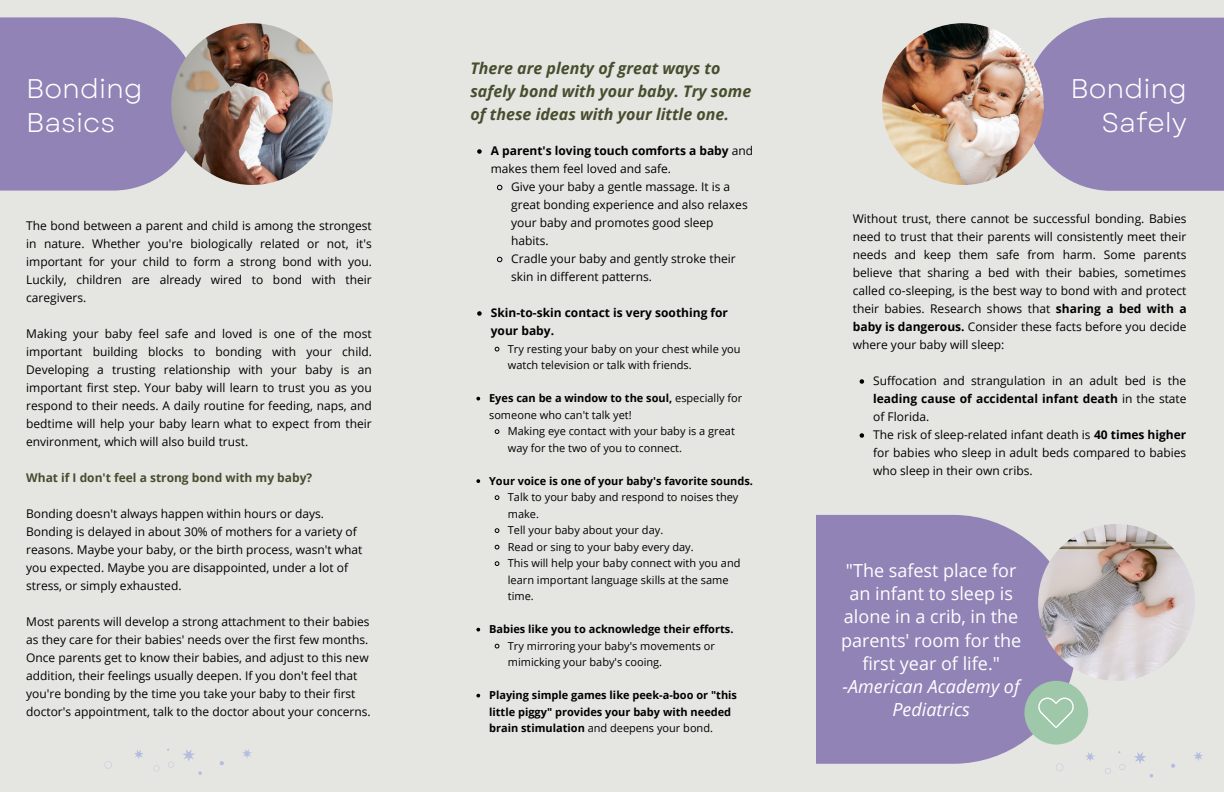
<style>
.page{position:relative;width:1224px;height:792px;background:#e5e6e2}
.page>*{position:absolute;margin:0;border:0;box-sizing:border-box;transform-origin:0 0}
.t1{font:27px/34.5px "Garet";color:#fff}
.t2{font:18px/23.2px "Open Sans";color:#fff;text-align:center}
.t3{font:italic 18px/23.2px "Open Sans";color:#fff;text-align:center}
.t4{font:italic 700 16px/23.2px "Open Sans";color:#464e2e}
.t5{font:12px/18px "Open Sans";color:#000;text-align:justify}
.t6{font:700 12px/18px "Open Sans";color:#000}
.t7{font:700 12px "Open Sans";color:#464e2e}
.t8{font:11px/16.5px "Open Sans";color:#000}
.t9{font:700 11px/16.5px "Open Sans";color:#000}
.s1{font-weight:400}
.s2{font-weight:700}
</style>
<div class="page">
<svg style="left:816px;top:515px;width:260px;height:249px;background:#9689b8"></svg>
<div style="left:1024px;top:681px;width:64px;height:64px;background:#9fc7aa;border-radius:50%"></div>
<svg style="left:0;top:17px;width:197px;height:174px;background:#978bb9"></svg>
<svg style="left:1026px;top:18px;width:198px;height:173px;background:#988bb9"></svg>
<img style="left:1038px;top:524px;width:157px;height:157px;border-radius:50%">
<img style="left:882px;top:23px;width:162px;height:162px;border-radius:50%">
<svg style="left:1038px;top:698px;width:36px;height:30px"></svg>
<img style="left:171px;top:23px;width:162px;height:162px;border-radius:50%">
<svg style="left:477px;top:149px;width:5px;height:5px"></svg>
<svg style="left:497px;top:184px;width:6px;height:7px"></svg>
<svg style="left:497px;top:256px;width:6px;height:7px"></svg>
<svg style="left:477px;top:311px;width:5px;height:5px"></svg>
<svg style="left:494px;top:346px;width:6px;height:6px"></svg>
<svg style="left:476px;top:397px;width:4px;height:4px"></svg>
<svg style="left:494px;top:429px;width:6px;height:5px"></svg>
<svg style="left:476px;top:479px;width:4px;height:4px"></svg>
<svg style="left:494px;top:495px;width:6px;height:5px"></svg>
<svg style="left:494px;top:528px;width:6px;height:5px"></svg>
<svg style="left:494px;top:544px;width:6px;height:6px"></svg>
<svg style="left:494px;top:561px;width:6px;height:5px"></svg>
<svg style="left:476px;top:628px;width:4px;height:4px"></svg>
<svg style="left:494px;top:643px;width:6px;height:6px"></svg>
<svg style="left:476px;top:694px;width:4px;height:4px"></svg>
<svg style="left:860px;top:379px;width:4px;height:5px"></svg>
<svg style="left:860px;top:433px;width:4px;height:5px"></svg>
<svg style="left:1171px;top:764px;width:4px;height:4px"></svg>
<svg style="left:1056px;top:764px;width:7px;height:7px"></svg>
<svg style="left:1105px;top:768px;width:6px;height:6px"></svg>
<svg style="left:1119px;top:764px;width:6px;height:6px"></svg>
<svg style="left:1134px;top:752px;width:12px;height:12px"></svg>
<svg style="left:1085px;top:752px;width:10px;height:10px"></svg>
<svg style="left:1194px;top:752px;width:9px;height:9px"></svg>
<svg style="left:220px;top:761px;width:4px;height:4px"></svg>
<svg style="left:105px;top:761px;width:7px;height:8px"></svg>
<svg style="left:168px;top:762px;width:6px;height:6px"></svg>
<svg style="left:198px;top:771px;width:4px;height:4px"></svg>
<svg style="left:183px;top:749px;width:12px;height:12px"></svg>
<svg style="left:134px;top:750px;width:9px;height:9px"></svg>
<svg style="left:242px;top:749px;width:10px;height:9px"></svg>
<h1 class="t1" style="left:26px;top:71px;width:118px">Bonding<br>Basics</h1>
<p class="t5" style="left:26px;top:217px;width:347px">The bond between a parent and child is among the strongest in nature. Whether you're biologically related or not, it's important for your child to form a strong bond with you.<br>Luckily, children are already wired to bond with their caregivers.</p>
<p class="t5" style="left:26px;top:325px;width:347px">Making your baby feel safe and loved is one of the most important building blocks to bonding with your child.<br>Developing a trusting relationship with your baby is an important first step. Your baby will learn to trust you as you respond to their needs. A daily routine for feeding, naps, and bedtime will help your baby learn what to expect from their environment, which will also build trust.</p>
<p class="t7" style="left:26px;top:470px;width:288px">What if I don't feel a strong bond with my baby?</p>
<p class="t5" style="left:26px;top:505px;width:338px;text-align:left">Bonding doesn't always happen within hours or days.<br>Bonding is delayed in about 30% of mothers for a variety of reasons. Maybe your baby, or the birth process, wasn't what you expected. Maybe you are disappointed, under a lot of stress, or simply exhausted.</p>
<p class="t5" style="left:26px;top:613px;width:346px;text-align:left">Most parents will develop a strong attachment to their babies as they care for their babies' needs over the first few months.<br>Once parents get to know their babies, and adjust to this new addition, their feelings usually deepen. If you don't feel that you're bonding by the time you take your baby to their first doctor's appointment, talk to the doctor about your concerns.</p>
<h3 class="t4" style="left:470px;top:56px;width:282px">There are plenty of great ways to safely bond with your baby. Try some of these ideas with your little one.</h3>
<p class="t6" style="left:491px;top:142px;width:264px">A parent's loving touch comforts a baby <span class="s1">and</span></p>
<p class="t5" style="left:491px;top:160px;width:182px">makes them feel loved and safe.</p>
<p class="t5" style="left:511px;top:178px;width:221px">Give your baby a gentle massage. It is a</p>
<p class="t5" style="left:511px;top:196px;width:238px">great bonding experience and also relaxes</p>
<p class="t5" style="left:511px;top:214px;width:204px">your baby and promotes good sleep</p>
<p class="t5" style="left:511px;top:232px;width:39px">habits.</p>
<p class="t5" style="left:511px;top:250px;width:226px">Cradle your baby and gently stroke their</p>
<p class="t5" style="left:511px;top:268px;width:142px">skin in different patterns.</p>
<p class="t6" style="left:491px;top:304px;width:239px">Skin-to-skin contact is very soothing for your baby.</p>
<p class="t8" style="left:508px;top:340px;width:234px">Try resting your baby on your chest while you watch television or talk with friends.</p>
<p class="t8" style="left:489px;top:389px;width:255px"><span class="s2">Eyes can be a window to the soul,</span> especially for someone who can't talk yet!</p>
<p class="t8" style="left:508px;top:422px;width:229px">Making eye contact with your baby is a great way for the two of you to connect.</p>
<p class="t9" style="left:489px;top:472px;width:265px">Your voice is one of your baby's favorite sounds.</p>
<p class="t8" style="left:508px;top:488px;width:234px">Talk to your baby and respond to noises they make.<br>Tell your baby about your day.<br>Read or sing to your baby every day.<br>This will help your baby connect with you and learn important language skills at the same time.</p>
<p class="t9" style="left:489px;top:620px;width:246px">Babies like you to acknowledge their efforts.</p>
<p class="t8" style="left:508px;top:637px;width:209px">Try mirroring your baby's movements or mimicking your baby's cooing.</p>
<p class="t9" style="left:489px;top:686px;width:249px">Playing simple games like peek-a-boo or "this little piggy" provides your baby with needed brain stimulation <span class="s1">and deepens your bond.</span></p>
<h1 class="t1" style="left:1071px;top:71px;width:118px;text-align:right">Bonding<br>Safely</h1>
<p class="t5" style="left:853px;top:210px;width:335px">Without trust, there cannot be successful bonding. Babies need to trust that their parents will consistently meet their needs and keep them safe from harm. Some parents believe that sharing a bed with their babies, sometimes called co-sleeping, is the best way to bond with and protect their babies. Research shows that <span class="s2">sharing a bed with a baby is dangerous.</span> Consider these facts before you decide where your baby will sleep:</p>
<p class="t5" style="left:873px;top:372px;width:315px;text-align:left">Suffocation and strangulation in an adult bed is the <span class="s2">leading cause of accidental infant death</span> in the state of Florida.<br>The risk of sleep-related infant death is <span class="s2">40 times higher </span>for babies who sleep in adult beds compared to babies who sleep in their own cribs.</p>
<h2 class="t2" style="left:841px;top:558px;width:182px">"The safest place for an infant to sleep is alone in a crib, in the parents' room for the first year of life."</h2>
<h2 class="t3" style="left:843px;top:675px;width:179px">-American Academy of<br>Pediatrics</h2>
</div>
